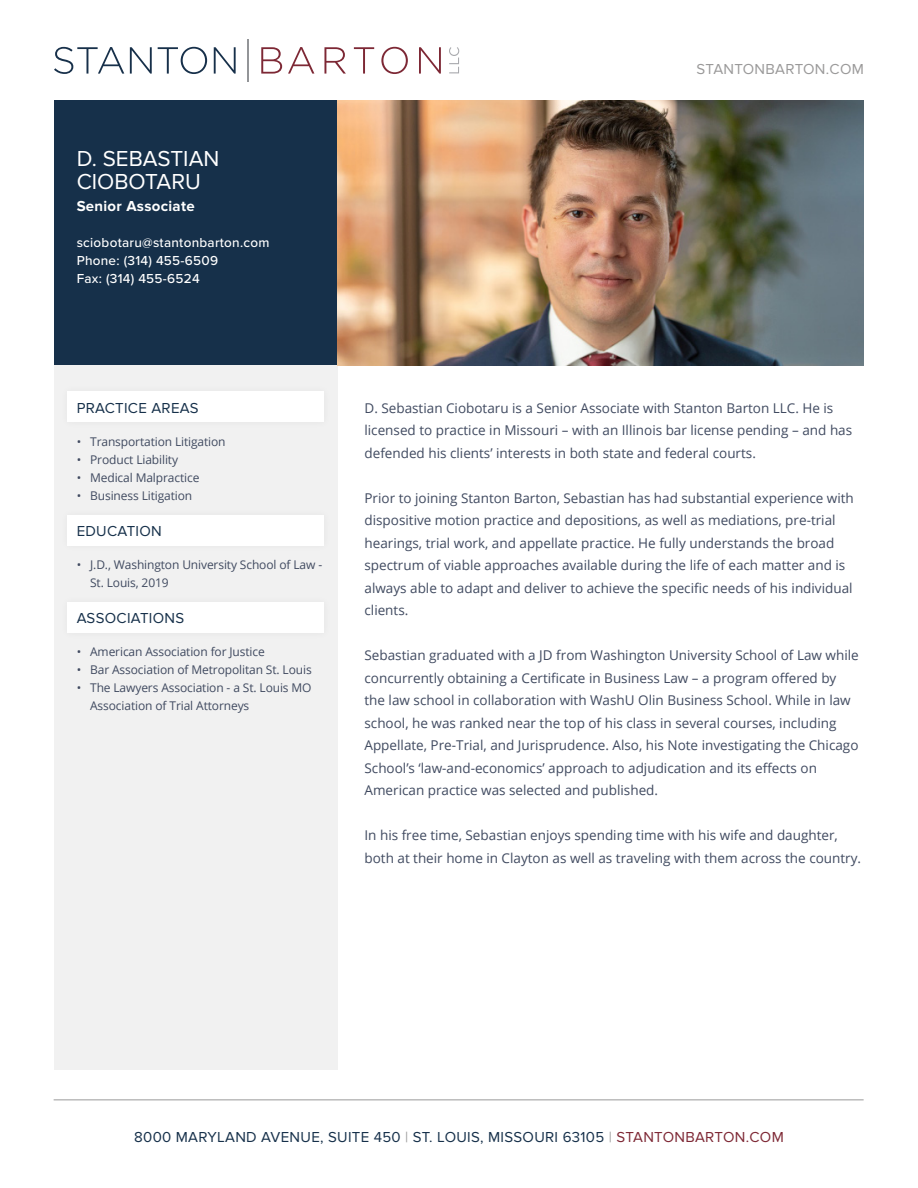
<style>
.page{position:relative;width:918px;height:1188px;background:#fff}
.page>*{position:absolute;margin:0;border:0;box-sizing:border-box;transform-origin:0 0}
.t1{font:22.5px/22.5px "Proxima Nova";color:#fff}
.side_bar_heading{font:15px "Proxima Nova";letter-spacing:.02em;color:#16304a}
.t2{font:15px "Proxima Nova";letter-spacing:.02em;color:#9a9999}
.t3{font:700 15px "Proxima Nova";letter-spacing:.02em;color:#fff}
.body_copy{font:13.5px/22.5px "Open Sans";color:#404a60}
.t4{font:500 13.5px/18px "Proxima Nova";letter-spacing:.02em;color:#fff}
.side_bar_bullets{font:12px/18px "Open Sans";letter-spacing:-.01em;color:#404a60}
.s1{color:#9a9999}
.s2{color:#7e2835}
</style>
<div class="page">
<hr style="left:54px;top:1100px;width:810px;height:1px;background:#9a9999">
<svg style="left:54px;top:47px;width:70px;height:27px"></svg>
<svg style="left:130px;top:47px;width:22px;height:27px"></svg>
<svg style="left:158px;top:47px;width:49px;height:27px"></svg>
<svg style="left:214px;top:47px;width:22px;height:27px"></svg>
<svg style="left:261px;top:47px;width:21px;height:27px"></svg>
<svg style="left:288px;top:47px;width:26px;height:27px"></svg>
<svg style="left:324px;top:47px;width:22px;height:27px"></svg>
<svg style="left:354px;top:47px;width:20px;height:27px"></svg>
<svg style="left:381px;top:47px;width:27px;height:27px"></svg>
<svg style="left:419px;top:47px;width:22px;height:27px"></svg>
<svg style="left:449px;top:47px;width:10px;height:26px"></svg>
<hr style="left:247px;top:39px;width:1px;height:43px;background:#939598">
<div style="left:54px;top:100px;width:284px;height:265px;background:#16304a"></div>
<div style="left:54px;top:365px;width:284px;height:704px;background:#f1f1f1"></div>
<div style="left:60px;top:384px;width:272px;height:46px;background:#231f20;opacity:.06"></div>
<div style="left:68px;top:392px;width:256px;height:30px;background:#fff"></div>
<div style="left:60px;top:507px;width:272px;height:46px;background:#231f20;opacity:.06"></div>
<div style="left:68px;top:515px;width:256px;height:30px;background:#fff"></div>
<div style="left:60px;top:595px;width:272px;height:46px;background:#231f20;opacity:.06"></div>
<div style="left:68px;top:603px;width:256px;height:30px;background:#fff"></div>
<img style="left:338px;top:100px;width:526px;height:265px">
<p class="t1" style="left:77px;top:148px;width:144px">D. SEBASTIAN<br>CIOBOTARU</p>
<p class="t3" style="left:77px;top:197px;width:120px">Senior Associate</p>
<p class="t4" style="left:77px;top:233px;width:194px">sciobotaru@stantonbarton.com<br>Phone: (314) 455-6509</p>
<p class="t4" style="left:77px;top:269px;width:125px">Fax: (314) 455-6524</p>
<p class="t2" style="left:697px;top:60px;width:169px">STANTONBARTON.COM</p>
<p class="side_bar_heading" style="left:77px;top:399px;width:123px">PRACTICE AREAS</p>
<p class="side_bar_bullets" style="left:77px;top:432px;width:151px">• Transportation Litigation</p>
<p class="side_bar_bullets" style="left:77px;top:450px;width:103px">• Product Liability</p>
<p class="side_bar_bullets" style="left:77px;top:468px;width:124px">• Medical Malpractice</p>
<p class="side_bar_bullets" style="left:77px;top:486px;width:117px">• Business Litigation</p>
<p class="side_bar_heading" style="left:77px;top:522px;width:87px">EDUCATION</p>
<p class="side_bar_bullets" style="left:90px;top:555px;width:234px;text-indent:-14px">• J.D., Washington University School of Law -<br>St. Louis, 2019</p>
<p class="side_bar_heading" style="left:77px;top:609px;width:109px">ASSOCIATIONS</p>
<p class="side_bar_bullets" style="left:77px;top:642px;width:190px">• American Association for Justice</p>
<p class="side_bar_bullets" style="left:77px;top:660px;width:237px">• Bar Association of Metropolitan St. Louis</p>
<p class="side_bar_bullets" style="left:90px;top:678px;width:223px;text-indent:-14px">• The Lawyers Association - a St. Louis MO<br>Association of Trial Attorneys</p>
<p class="body_copy" style="left:364px;top:396px;width:489px">D. Sebastian Ciobotaru is a Senior Associate with Stanton Barton LLC. He is licensed to practice in Missouri – with an Illinois bar license pending – and has defended his clients’ interests in both state and federal courts.</p>
<p class="body_copy" style="left:364px;top:486px;width:491px">Prior to joining Stanton Barton, Sebastian has had substantial experience with dispositive motion practice and depositions, as well as mediations, pre-trial hearings, trial work, and appellate practice. He fully understands the broad spectrum of viable approaches available during the life of each matter and is always able to adapt and deliver to achieve the specific needs of his individual clients.</p>
<p class="body_copy" style="left:364px;top:644px;width:496px">Sebastian graduated with a JD from Washington University School of Law while concurrently obtaining a Certificate in Business Law – a program offered by the law school in collaboration with WashU Olin Business School. While in law school, he was ranked near the top of his class in several courses, including Appellate, Pre-Trial, and Jurisprudence. Also, his Note investigating the Chicago School’s ‘law-and-economics’ approach to adjudication and its effects on American practice was selected and published.</p>
<p class="body_copy" style="left:364px;top:824px;width:498px">In his free time, Sebastian enjoys spending time with his wife and daughter, both at their home in Clayton as well as traveling with them across the country.</p>
<p class="side_bar_heading" style="left:134px;top:1128px;width:651px">8000 MARYLAND AVENUE, SUITE 450 <span class="s1">|</span> ST. LOUIS, MISSOURI 63105 <span class="s1">|</span> <span class="s2">STANTONBARTON.COM</span></p>
</div>
